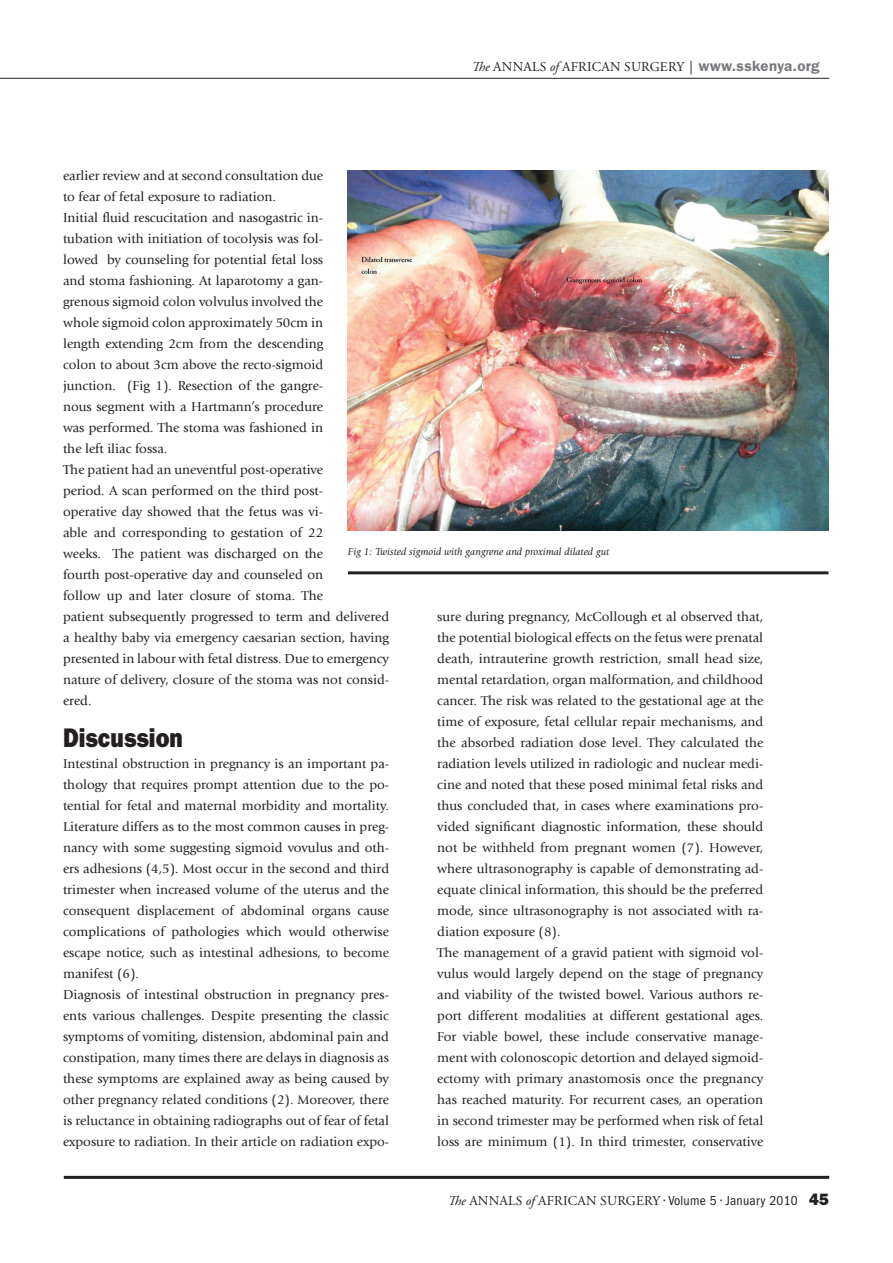
<style>
.page{position:relative;width:893px;height:1263px;background:#fff}
.page>*{position:absolute;margin:0;border:0;box-sizing:border-box;transform-origin:0 0}
.AAS_StoryHeads_18pt{font:27px "ITC Franklin Gothic Std Hvy";color:#231f20;scale:.85 1}
.AAS_Body_Text_9pt{font:13.5px/21px "Giovanni Std";color:#231f20;text-align:justify}
.t1{font:13.5px "Adobe Garamond Pro";letter-spacing:.015em;color:#231f20}
.AAS_Fig_Caption_7pt{font:italic 10.5px "Giovanni Std";color:#231f20}
.s1{font-style:italic}
.s2{font-family:"ITC Franklin Gothic Std";font-stretch:condensed}
.s3{font-family:"ITC Franklin Gothic Std";font-weight:600;font-size:15px;color:#76787b}
.s4{font-family:"ITC Franklin Gothic Std Hvy";font-size:16.5px}
</style>
<div class="page">
<hr style="left:0;top:78px;width:829px;height:1px;background:#231f20">
<hr style="left:64px;top:1176px;width:765px;height:3px;background:#231f20">
<hr style="left:348px;top:571px;width:480px;height:3px;background:#231f20">
<img style="left:348px;top:170px;width:480px;height:360px">
<p class="t1" style="left:472px;top:59px;width:349px"><span class="s1">The</span> ANNALS <span class="s1">of</span> AFRICAN SURGERY <span class="s2">|</span> <span class="s3">www.sskenya.org</span></p>
<p class="AAS_Body_Text_9pt" style="left:63px;top:165px;width:262px">earlier review and at second consultation due to fear of fetal exposure to radiation.</p>
<p class="AAS_Body_Text_9pt" style="left:63px;top:207px;width:262px">Initial fluid rescucitation and nasogastric in&shy;tubation with initiation of tocolysis was fol&shy;lowed by counseling for potential fetal loss and stoma fashioning. At laparotomy a gan&shy;grenous sigmoid colon volvulus involved the whole sigmoid colon approximately 50cm in length extending 2cm from the descending colon to about 3cm above the recto-sigmoid junction. (Fig 1). Resection of the gangre&shy;nous segment with a Hartmann’s procedure was performed. The stoma was fashioned in the left iliac fossa.</p>
<p class="AAS_Body_Text_9pt" style="left:63px;top:459px;width:328px;text-align:left">The patient had an uneventful post-operative<br>period. A scan performed on the third post-<br>operative day showed that the fetus was vi-<br>able and corresponding to gestation of 22<br>weeks. The patient was discharged on the<br>fourth post-operative day and counseled on<br>follow up and later closure of stoma. The<br>patient subsequently progressed to term and delivered a healthy baby via emergency caesarian section, having presented in labour with fetal distress. Due to emergency nature of delivery, closure of the stoma was not consid&shy;ered.</p>
<p class="AAS_StoryHeads_18pt" style="left:63px;top:722px;width:142px">Discussion</p>
<p class="AAS_Body_Text_9pt" style="left:63px;top:753px;width:328px">Intestinal obstruction in pregnancy is an important pa&shy;thology that requires prompt attention due to the po&shy;tential for fetal and maternal morbidity and mortality.<br>Literature differs as to the most common causes in preg&shy;nancy with some suggesting sigmoid vovulus and oth&shy;ers adhesions (4,5). Most occur in the second and third trimester when increased volume of the uterus and the consequent displacement of abdominal organs cause complications of pathologies which would otherwise escape notice, such as intestinal adhesions, to become manifest (6).</p>
<p class="AAS_Body_Text_9pt" style="left:63px;top:984px;width:328px">Diagnosis of intestinal obstruction in pregnancy pres&shy;ents various challenges. Despite presenting the classic symptoms of vomiting, distension, abdominal pain and constipation, many times there are delays in diagnosis as these symptoms are explained away as being caused by other pregnancy related conditions (2). Moreover, there is reluctance in obtaining radiographs out of fear of fetal exposure to radiation. In their article on radiation expo-</p>
<p class="AAS_Fig_Caption_7pt" style="left:348px;top:546px;width:263px">Fig 1: Twisted sigmoid with gangrene and proximal dilated gut</p>
<p class="AAS_Body_Text_9pt" style="left:437px;top:606px;width:328px">sure during pregnancy, McCollough et al observed that, the potential biological effects on the fetus were prenatal death, intrauterine growth restriction, small head size, mental retardation, organ malformation, and childhood cancer. The risk was related to the gestational age at the time of exposure, fetal cellular repair mechanisms, and the absorbed radiation dose level. They calculated the radiation levels utilized in radiologic and nuclear medi&shy;cine and noted that these posed minimal fetal risks and thus concluded that, in cases where examinations pro&shy;vided significant diagnostic information, these should not be withheld from pregnant women (7). However, where ultrasonography is capable of demonstrating ad&shy;equate clinical information, this should be the preferred mode, since ultrasonography is not associated with ra&shy;diation exposure (8).</p>
<p class="AAS_Body_Text_9pt" style="left:437px;top:942px;width:328px">The management of a gravid patient with sigmoid vol&shy;vulus would largely depend on the stage of pregnancy and viability of the twisted bowel. Various authors re&shy;port different modalities at different gestational ages.<br>For viable bowel, these include conservative manage&shy;ment with colonoscopic detortion and delayed sigmoid&shy;ectomy with primary anastomosis once the pregnancy has reached maturity. For recurrent cases, an operation in second trimester may be performed when risk of fetal loss are minimum (1). In third trimester, conservative</p>
<p class="t1" style="left:448px;top:1192px;width:383px"><span class="s1">The</span> ANNALS <span class="s1">of</span> AFRICAN SURGERY <span class="s2">• Volume 5 • January 2010</span> <span class="s4">45</span></p>
</div>
